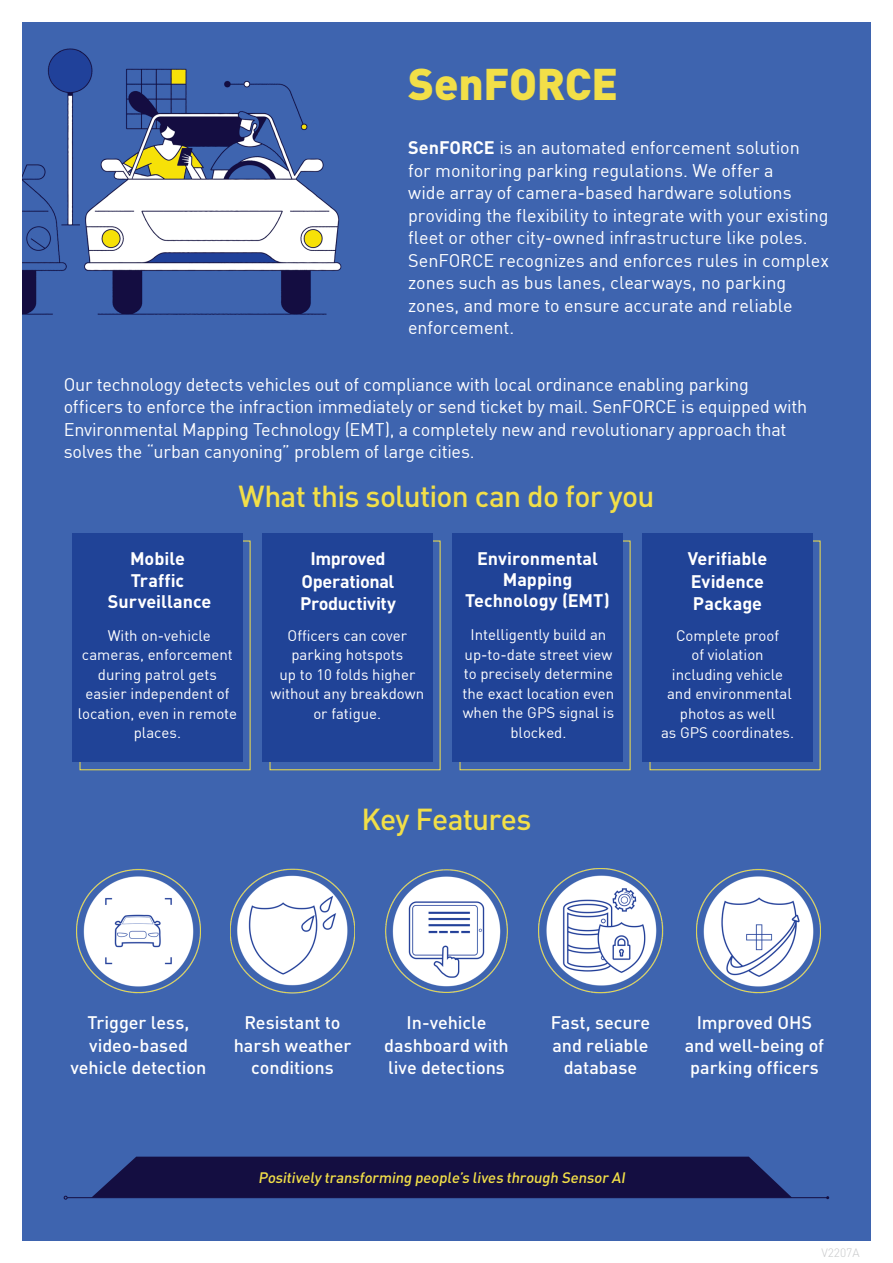
<style>
.page{position:relative;width:893px;height:1263px;background:#3e64af}
.page>*{position:absolute;margin:0;border:0;box-sizing:border-box;transform-origin:0 0}
.t1{font:900 43.8px "DIN";letter-spacing:-.005em;color:#f2df48}
.t2{font:500 30px "DIN";letter-spacing:-.025em;color:#f2df48}
.t3{font:18px/22.5px "DIN";letter-spacing:-.005em;color:#fff}
.t4{font:500 18px/22.5px "DIN";letter-spacing:-.005em;color:#fff;text-align:center}
.t5{font:700 18px/21.5px "DIN";color:#fff;text-align:center}
.t6{font:700 18px/22.5px "DIN";letter-spacing:-.02em;color:#fff;text-align:center}
.t7{font:15px/19.5px "DIN";color:#fff;text-align:center}
.t8{font:500 15px "DIN";color:#f2df48}
.t9{font:300 12px "DIN";color:#c7c8ca}
.s1{font-weight:700}
</style>
<div class="page">
<img style="left:76px;top:869px;width:125px;height:124px">
<div style="left:80px;top:541px;width:170px;height:229px;border:1px solid #f2df48"></div>
<div style="left:270px;top:541px;width:170px;height:229px;border:1px solid #f2df48"></div>
<div style="left:460px;top:541px;width:170px;height:229px;border:1px solid #f2df48"></div>
<div style="left:650px;top:541px;width:170px;height:229px;border:1px solid #f2df48"></div>
<div style="left:73px;top:533px;width:170px;height:229px;background:#204397"></div>
<div style="left:262px;top:533px;width:171px;height:229px;background:#204397"></div>
<div style="left:452px;top:533px;width:171px;height:229px;background:#204397"></div>
<div style="left:642px;top:533px;width:171px;height:229px;background:#204397"></div>
<div style="left:92px;top:1157px;width:699px;height:40px;background:#140e41"></div>
<hr style="left:67px;top:1197px;width:761px;height:1px;background:#140e41">
<img style="left:538px;top:868px;width:125px;height:125px">
<img style="left:230px;top:869px;width:125px;height:124px">
<img style="left:385px;top:869px;width:123px;height:124px">
<img style="left:696px;top:869px;width:124px;height:124px">
<img style="left:21px;top:22px;width:321px;height:305px">
<div style="left:0;top:0;width:21px;height:1263px;background:#fff"></div>
<div style="left:872px;top:0;width:21px;height:1263px;background:#fff"></div>
<div style="left:0;top:0;width:893px;height:22px;background:#fff"></div>
<div style="left:0;top:1242px;width:893px;height:21px;background:#fff"></div>
<h1 class="t1" style="left:408px;top:55px;width:211px">SenFORCE</h1>
<p class="t3" style="left:408px;top:136px;width:422px"><span class="s1">SenFORCE</span> is an automated enforcement solution<br>for monitoring parking regulations. We offer a<br>wide array of camera-based hardware solutions providing the flexibility to integrate with your existing fleet or other city-owned infrastructure like poles.<br>SenFORCE recognizes and enforces rules in complex zones such as bus lanes, clearways, no parking zones, and more to ensure accurate and reliable enforcement.</p>
<p class="t3" style="left:64px;top:373px;width:745px">Our technology detects vehicles out of compliance with local ordinance enabling parking officers to enforce the infraction immediately or send ticket by mail. SenFORCE is equipped with Environmental Mapping Technology (EMT), a completely new and revolutionary approach that solves the “urban canyoning” problem of large cities.</p>
<h2 class="t2" style="left:238px;top:477px;width:418px">What this solution can do for you</h2>
<p class="t5" style="left:108px;top:547px;width:105px">Mobile<br>Traffic<br>Surveillance</p>
<p class="t5" style="left:465px;top:547px;width:146px;line-height:21px">Environmental<br>Mapping<br>Technology (EMT)</p>
<p class="t5" style="left:688px;top:547px;width:81px;line-height:22.5px;text-align:left">Verifiable<br>Evidence<br>Package</p>
<p class="t6" style="left:300px;top:546px;width:97px">Improved<br>Operational<br>Productivity</p>
<p class="t7" style="left:78px;top:625px;width:161px">With on-vehicle cameras, enforcement during patrol gets easier independent of location, even in remote places.</p>
<p class="t7" style="left:270px;top:625px;width:155px">Officers can cover parking hotspots<br>up to 10 folds higher without any breakdown or fatigue.</p>
<p class="t7" style="left:463px;top:625px;width:153px">Intelligently build an up-to-date street view to precisely determine the exact location even when the GPS signal is blocked.</p>
<p class="t7" style="left:661px;top:625px;width:135px">Complete proof<br>of violation including vehicle and environmental photos as well<br>as GPS coordinates.</p>
<h2 class="t2" style="left:361px;top:800px;width:172px">Key Features</h2>
<p class="t4" style="left:71px;top:1011px;width:137px">Trigger less, video-based vehicle detection</p>
<p class="t4" style="left:234px;top:1011px;width:119px">Resistant to harsh weather conditions</p>
<p class="t4" style="left:384px;top:1011px;width:126px">In-vehicle dashboard with live detections</p>
<p class="t4" style="left:551px;top:1011px;width:101px">Fast, secure and reliable database</p>
<p class="t4" style="left:685px;top:1011px;width:141px">Improved OHS and well-being of parking officers</p>
<p class="t8" style="left:258px;top:1168px;width:371px">Positively transforming people’s lives through Sensor AI</p>
<p class="t9" style="left:821px;top:1245px;width:40px">V2207A</p>
</div>
